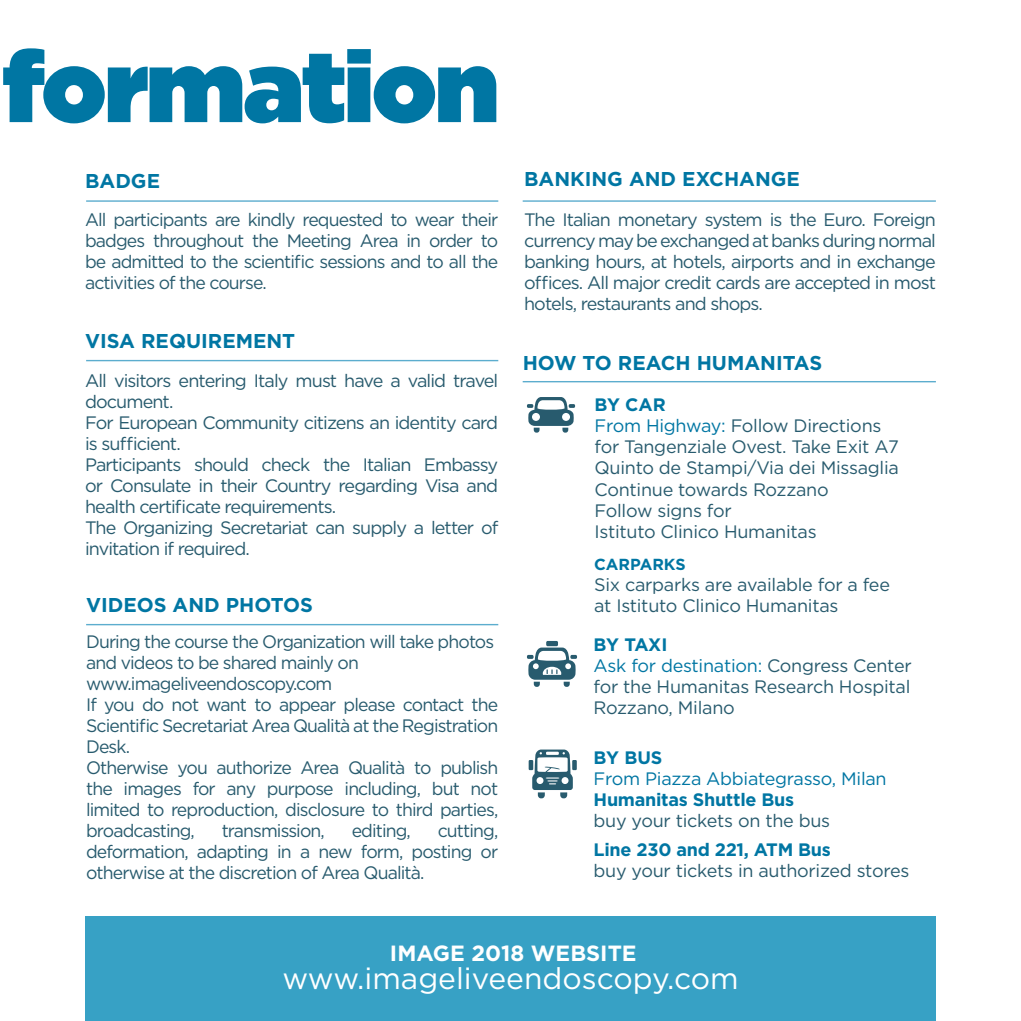
<style>
.page{position:relative;width:1021px;height:1021px;background:#fff}
.page>*{position:absolute;margin:0;border:0;box-sizing:border-box;transform-origin:0 0}
.t1{font:900 100px "Gotham";letter-spacing:-.02em;color:#0076a3}
.t2{font:30px "Gotham";color:#fff}
.t3{font:700 22px "Gotham";color:#fff}
.t4{font:700 20px "Gotham";color:#0076a3}
.t5{font:18px/21px "Gotham";letter-spacing:-.05em;color:#285b6e;text-align:justify}
.t6{font:18px/21px "Gotham";letter-spacing:-.015em;color:#285b6e}
.t7{font:700 18px "Gotham";letter-spacing:-.015em;color:#0076a3}
.t8{font:18px "Gotham";letter-spacing:-.015em;color:#0076a3}
.t9{font:700 16px "Gotham";letter-spacing:.065em;color:#0076a3}
.s1{font-weight:700;color:#0076a3}
.s2{color:#0076a3}
</style>
<div class="page">
<hr style="left:86px;top:200px;width:412px;height:2px;background:#5cadce">
<hr style="left:522px;top:200px;width:413px;height:2px;background:#5cadce">
<hr style="left:522px;top:381px;width:413px;height:1px;background:#5cadce">
<hr style="left:86px;top:360px;width:412px;height:1px;background:#5cadce">
<hr style="left:86px;top:624px;width:412px;height:1px;background:#5cadce">
<div style="left:85px;top:916px;width:850px;height:104px;background:#37a1c5"></div>
<svg style="left:527px;top:397px;width:48px;height:35px"></svg>
<svg style="left:528px;top:749px;width:49px;height:49px"></svg>
<svg style="left:527px;top:641px;width:50px;height:46px"></svg>
<h1 class="t1" style="left:2px;top:15px;width:499px">formation</h1>
<p class="t4" style="left:85px;top:168px;width:76px">BADGE</p>
<p class="t5" style="left:85px;top:208px;width:415px">All participants are kindly requested to wear their badges throughout the Meeting Area in order to be admitted to the scientific sessions and to all the activities of the course.</p>
<p class="t4" style="left:85px;top:327px;width:210px">VISA REQUIREMENT</p>
<p class="t5" style="left:85px;top:369px;width:415px;text-align:left">All visitors entering Italy must have a valid travel document.<br>For European Community citizens an identity card is sufficient.<br>Participants should check the Italian Embassy or Consulate in their Country regarding Visa and health certificate requirements.<br>The Organizing Secretariat can supply a letter of invitation if required.</p>
<p class="t4" style="left:86px;top:591px;width:184px">VIDEOS AND PHOTOS</p>
<p class="t5" style="left:86px;top:631px;width:413px;text-align:left">During the course the Organization will take photos and videos to be shared mainly on www.imageliveendoscopy.com<br>If you do not want to appear please contact the Scientific Secretariat Area Qualità at the Registration Desk.<br>Otherwise you authorize Area Qualità to publish the images for any purpose including, but not limited to reproduction, disclosure to third parties, broadcasting,</p>
<p class="t5" style="left:222px;top:820px;width:105px">transmission,</p>
<p class="t5" style="left:351px;top:820px;width:61px">editing,</p>
<p class="t5" style="left:86px;top:820px;width:413px;text-indent:351px">cutting, deformation, adapting in a new form, posting or otherwise at the discretion of Area Qualità.</p>
<p class="t4" style="left:524px;top:166px;width:277px">BANKING AND EXCHANGE</p>
<p class="t5" style="left:524px;top:208px;width:413px">The Italian monetary system is the Euro. Foreign currency may be exchanged at banks during normal banking hours, at hotels, airports and in exchange offices. All major credit cards are accepted in most hotels, restaurants and shops.</p>
<p class="t4" style="left:522px;top:350px;width:219px">HOW TO REACH HUMANI</p>
<p class="t4" style="left:782px;top:350px;width:41px">TAS</p>
<p class="t6" style="left:594px;top:394px;width:306px"><span class="s1">BY CAR<br></span><span class="s2">From Highway:</span> Follow Directions for Tangenziale Ovest. Take Exit A7<br>Quinto de Stampi/Via dei Missaglia<br>Continue towards Rozzano<br>Follow signs for<br>Istituto Clinico Humanitas</p>
<p class="t9" style="left:594px;top:554px;width:93px">CARPARKS</p>
<p class="t6" style="left:594px;top:574px;width:297px">Six carparks are available for a fee at Istituto Clinico Humanitas</p>
<p class="t6" style="left:593px;top:634px;width:319px"><span class="s1">BY TAXI<br></span><span class="s2">Ask for destination:</span> Congress Center for the Humanitas Research Hospital<br>Rozzano, Milano</p>
<p class="t7" style="left:593px;top:745px;width:57px">BY BUS</p>
<p class="t8" style="left:593px;top:767px;width:294px">From Piazza Abbiategrasso, Milan</p>
<p class="t7" style="left:593px;top:787px;width:202px">HUMANITAS SHUTTLE BUS</p>
<p class="t6" style="left:593px;top:809px;width:238px">buy your tickets on the bus</p>
<p class="t7" style="left:593px;top:837px;width:239px">LINE 230 AND 221, ATM BUS</p>
<p class="t6" style="left:593px;top:859px;width:317px">buy your tickets in authorized stores</p>
<p class="t3" style="left:390px;top:938px;width:248px">IMAGE 2018 WEBSITE</p>
<h2 class="t2" style="left:282px;top:959px;width:458px">www.imageliveendoscopy.com</h2>
</div>
